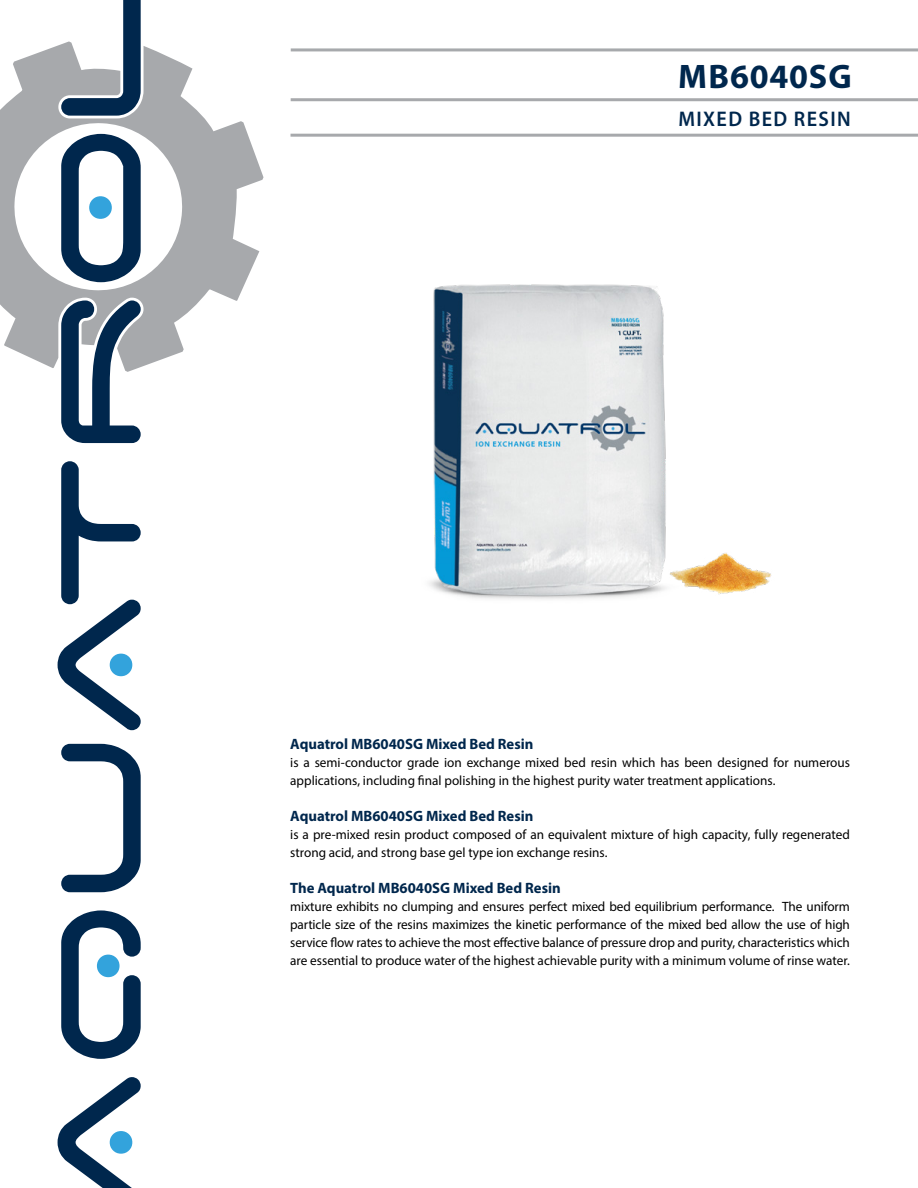
<style>
.page{position:relative;width:918px;height:1188px;background:#fff}
.page>*{position:absolute;margin:0;border:0;box-sizing:border-box;transform-origin:0 0}
.t1{font:700 34.2px "Myriad Pro";letter-spacing:.025em;color:#00274d}
.t2{font:600 21.3px "Myriad Pro";letter-spacing:.07em;color:#00274d;scale:.95 1}
.t3{font:700 15px "Myriad Pro";color:#00274d}
.t4{font:13.5px/18px "Myriad Pro";color:#000}
</style>
<div class="page">
<hr style="left:291px;top:48px;width:627px;height:3px;background:#a7a9ac">
<hr style="left:291px;top:98px;width:627px;height:3px;background:#a7a9ac">
<hr style="left:291px;top:134px;width:627px;height:3px;background:#a7a9ac">
<svg style="left:58px;top:1077px;width:83px;height:111px"></svg>
<svg style="left:61px;top:910px;width:80px;height:149px"></svg>
<svg style="left:61px;top:744px;width:80px;height:148px"></svg>
<svg style="left:58px;top:461px;width:83px;height:269px"></svg>
<svg style="left:0;top:44px;width:264px;height:324px;fill:#a7a9ac"></svg>
<svg style="left:61px;top:134px;width:80px;height:148px"></svg>
<svg style="left:61px;top:300px;width:80px;height:143px"></svg>
<svg style="left:61px;top:0;width:80px;height:116px"></svg>
<img style="left:429px;top:284px;width:342px;height:315px">
<h1 class="t1" style="left:678px;top:54px;width:175px">MB6040SG</h1>
<h2 class="t2" style="left:678px;top:105px;width:183px">MIXED BED RESIN</h2>
<p class="t3" style="left:290px;top:734px;width:245px">Aquatrol MB6040SG Mixed Bed Resin</p>
<p class="t4" style="left:290px;top:753px;width:561px">is a semi-conductor grade ion exchange mixed bed resin which has been designed for numerous applications, including final polishing in the highest purity water treatment applications.</p>
<p class="t3" style="left:290px;top:806px;width:245px">Aquatrol MB6040SG Mixed Bed Resin</p>
<p class="t4" style="left:290px;top:825px;width:561px">is a pre-mixed resin product composed of an equivalent mixture of high capacity, fully regenerated strong acid, and strong base gel type ion exchange resins.</p>
<p class="t3" style="left:290px;top:878px;width:272px">The Aquatrol MB6040SG Mixed Bed Resin</p>
<p class="t4" style="left:290px;top:897px;width:561px;text-align:justify">mixture exhibits no clumping and ensures perfect mixed bed equilibrium performance. The uniform particle size of the resins maximizes the kinetic performance of the mixed bed allow the use of high service flow rates to achieve the most effective balance of pressure drop and purity, characteristics which are essential to produce water of the highest achievable purity with a minimum volume of rinse water.</p>
</div>
